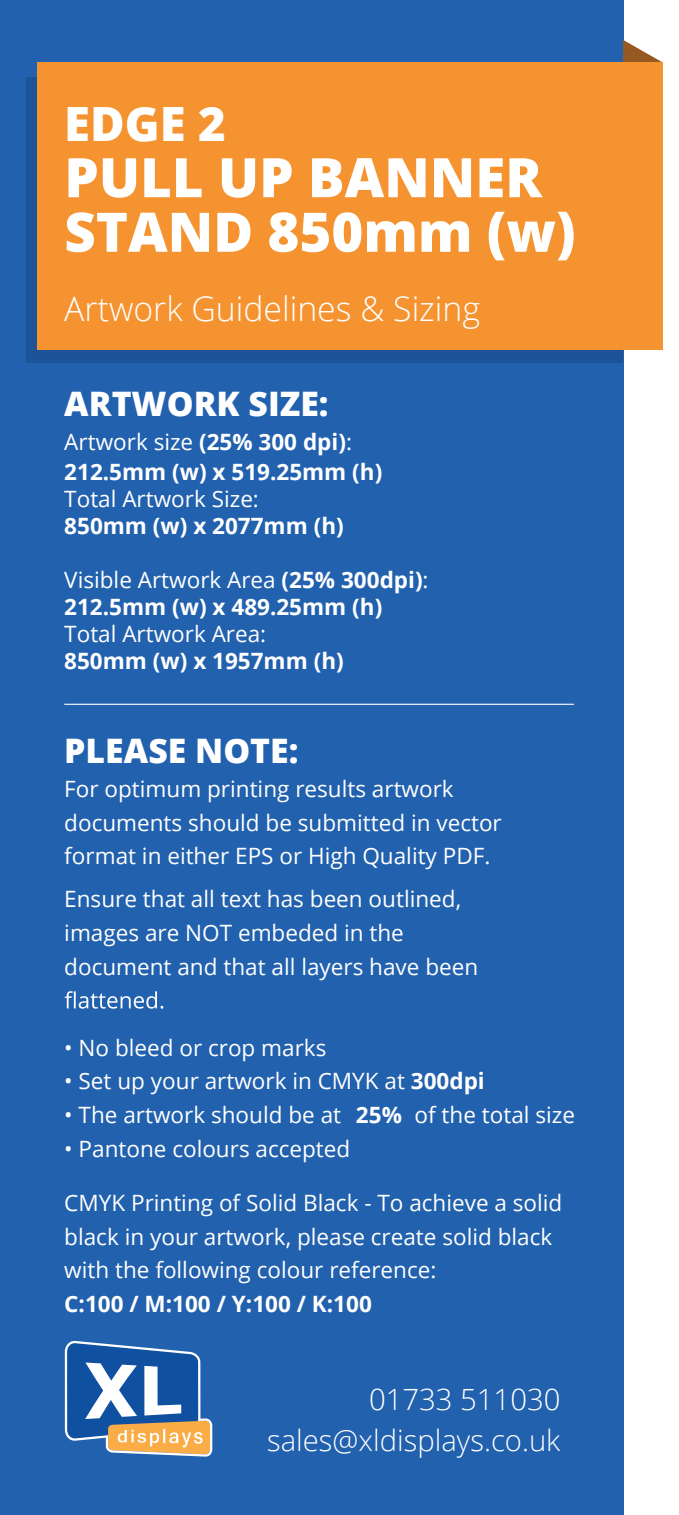
<style>
.page{position:relative;width:679px;height:1515px;background:#fff}
.page>*{position:absolute;margin:0;border:0;box-sizing:border-box;transform-origin:0 0}
.t1{font:800 54.45px/54.4px "Open Sans";color:#fff}
.t2{font:800 47.25px "Open Sans";color:#fff}
.t3{font:300 33.75px "Open Sans";color:#fff}
.t4{font:800 33.75px "Open Sans";color:#fff}
.t5{font:300 29.25px/41.2px "Open Sans";color:#fff;text-align:right}
.t6{font:22.5px/33.8px "Open Sans";color:#fff}
.t7{font:700 22.5px/30.6px "Open Sans";color:#fff}
.s1{font-weight:400}
.s2{font-weight:700}
</style>
<div class="page">
<div style="left:0;top:0;width:623px;height:1515px;background:#2261ae"></div>
<div style="left:26px;top:77px;width:597px;height:286px;background:#1d5497"></div>
<svg style="left:623px;top:40px;width:40px;height:23px"></svg>
<div style="left:38px;top:63px;width:625px;height:287px;background:#f69331"></div>
<svg style="left:65px;top:991px;width:98px;height:18px"></svg>
<svg style="left:65px;top:1341px;width:147px;height:116px"></svg>
<hr style="left:64px;top:704px;width:510px;height:1px;background:#fff">
<h2 class="t2" style="left:64px;top:88px;width:163px">EDGE 2</h2>
<h1 class="t1" style="left:64px;top:147px;width:512px">PULL UP BANNER<br>STAND 850mm (w)</h1>
<h3 class="t3" style="left:64px;top:285px;width:417px">Artwork Guidelines &amp; Sizing</h3>
<h3 class="t4" style="left:64px;top:378px;width:266px">ARTWORK SIZE:</h3>
<p class="t7" style="left:64px;top:426px;width:319px"><span class="s1">Artwork size</span> (25% 300 dpi)<span class="s1">:<br></span>212.5mm (w) x 519.25mm (h)</p>
<p class="t6" style="left:64px;top:482px;width:196px">Total Artwork Size:</p>
<p class="t7" style="left:64px;top:510px;width:281px">850mm (w) x 2077mm (h)</p>
<p class="t7" style="left:64px;top:566px;width:366px;line-height:27px"><span class="s1">Visible Artwork Area</span> (25% 300dpi)<span class="s1">:<br></span>212.5mm (w) x 489.25mm (h)</p>
<p class="t6" style="left:64px;top:616px;width:203px">Total Artwork Area:</p>
<p class="t7" style="left:64px;top:645px;width:281px">850mm (w) x 1957mm (h)</p>
<h3 class="t4" style="left:64px;top:725px;width:236px">PLEASE NOTE:</h3>
<p class="t6" style="left:64px;top:771px;width:439px">For optimum printing results artwork documents should be submitted in vector format in either EPS or High Quality PDF.</p>
<p class="t6" style="left:64px;top:882px;width:415px">Ensure that all text has been outlined, images are NOT embeded in the document and that all layers have been</p>
<p class="t6" style="left:64px;top:1030px;width:263px">• No bleed or crop marks</p>
<p class="t6" style="left:64px;top:1064px;width:422px">• Set up your artwork in CMYK at <span class="s2">300dpi</span></p>
<p class="t6" style="left:64px;top:1098px;width:512px">• The artwork should be at <span class="s2">25%</span> of the total size</p>
<p class="t6" style="left:64px;top:1131px;width:287px">• Pantone colours accepted</p>
<p class="t6" style="left:64px;top:1185px;width:499px">CMYK Printing of Solid Black - To achieve a solid black in your artwork, please create solid black with the following colour reference:</p>
<p class="t7" style="left:64px;top:1288px;width:309px">C:100 / M:100 / Y:100 / K:100</p>
<h3 class="t5" style="left:267px;top:1378px;width:295px">01733 511030 sales@xldisplays.co.uk</h3>
</div>
